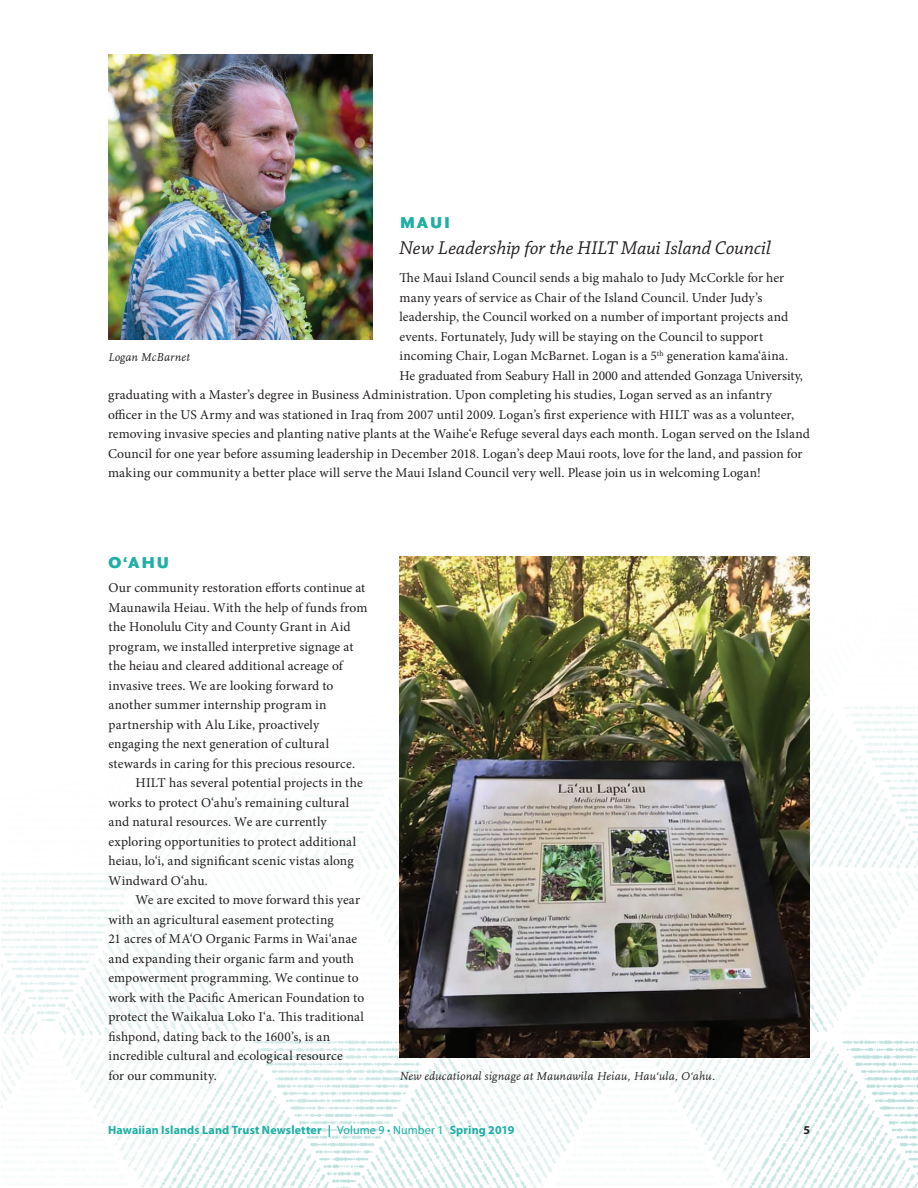
<style>
.page{position:relative;width:918px;height:1188px;background:#fff}
.page>*{position:absolute;margin:0;border:0;box-sizing:border-box;transform-origin:0 0}
.header_3_-_italic{font:italic 19.5px "Chaparral Pro";color:#231f20}
.header_2_-_uc_color{font:900 16.5px "Scala Sans Pro";letter-spacing:.11em;color:#1fafa4}
.tni{font:13.5px/19.5px "Minion Pro";letter-spacing:.005em;color:#231f20}
.txt{font:13.5px/19.5px "Minion Pro";letter-spacing:.01em;color:#231f20}
.figure_caption{font:italic 12px "Scala Pro";letter-spacing:.015em;color:#231f20}
.tni-2{font:700 12px "Myriad Pro";letter-spacing:.01em;color:#1fafa4}
.tni-3{font:700 12px "Myriad Pro";color:#231f20}
.s1{font-family:"Arial"}
.s2{font-weight:400}
</style>
<div class="page">
<img style="left:1px;top:556px;width:917px;height:632px">
<img style="left:108px;top:54px;width:265px;height:285px">
<img style="left:400px;top:556px;width:410px;height:501px">
<p class="header_2_-_uc_color" style="left:400px;top:213px;width:52px">MAUI</p>
<p class="header_3_-_italic" style="left:400px;top:237px;width:373px">New Leadership for the HILT Maui Island Council</p>
<p class="tni" style="left:400px;top:268px;width:386px">The Maui Island Council sends a big mahalo to Judy McCorkle for her</p>
<p class="tni" style="left:400px;top:288px;width:364px">many years of service as Chair of the Island Council. Under Judy’s</p>
<p class="tni" style="left:400px;top:307px;width:390px">leadership, the Council worked on a number of important projects and</p>
<p class="tni" style="left:400px;top:327px;width:365px">events. Fortunately, Judy will be staying on the Council to support</p>
<p class="tni" style="left:400px;top:346px;width:390px">incoming Chair, Logan McBarnet. Logan is a 5<sup>th</sup> generation kama‘āina.</p>
<p class="tni" style="left:400px;top:366px;width:405px">He graduated from Seabury Hall in 2000 and attended Gonzaga University,</p>
<p class="tni" style="left:108px;top:385px;width:666px">graduating with a Master’s degree in Business Administration. Upon completing his studies, Logan served as an infantry</p>
<p class="tni" style="left:108px;top:405px;width:688px">officer in the US Army and was stationed in Iraq from 2007 until 2009. Logan’s first experience with HILT was as a volunteer,</p>
<p class="tni" style="left:108px;top:424px;width:703px">removing invasive species and planting native plants at the Waihe‘e Refuge several days each month. Logan served on the Island</p>
<p class="tni" style="left:108px;top:444px;width:696px">Council for one year before assuming leadership in December 2018. Logan’s deep Maui roots, love for the land, and passion for</p>
<p class="tni" style="left:108px;top:463px;width:654px">making our community a better place will serve the Maui Island Council very well. Please join us in welcoming Logan!</p>
<p class="figure_caption" style="left:108px;top:350px;width:83px">Logan McBarnet</p>
<p class="header_2_-_uc_color" style="left:109px;top:553px;width:62px">O‘AHU</p>
<p class="tni" style="left:109px;top:578px;width:260px">Our community restoration efforts continue at Maunawila Heiau. With the help of funds from the Honolulu City and County Grant in Aid program, we installed interpretive signage at the heiau and cleared additional acreage of invasive trees. We are looking forward to another summer internship program in partnership with Alu Like, proactively engaging the next generation of cultural stewards in caring for this precious resource.</p>
<p class="txt" style="left:109px;top:773px;width:256px;text-indent:27px">HILT has several potential projects in the works to protect O‘ahu’s remaining cultural and natural resources. We are currently exploring opportunities to protect additional heiau, lo<span class="s1">‘</span>i, and significant scenic vistas along Windward O‘ahu.</p>
<p class="txt" style="left:109px;top:890px;width:257px;text-indent:27px">We are excited to move forward this year with an agricultural easement protecting<br>21 acres of MA<span class="s1">‘</span>O Organic Farms in Wai<span class="s1">‘</span>anae and expanding their organic farm and youth empowerment programming. We continue to work with the Pacific American Foundation to protect the Waikalua Loko I‘a. This traditional fishpond, dating back to the 1600’s, is an incredible cultural and ecological resource<br>for our community.</p>
<p class="figure_caption" style="left:400px;top:1069px;width:317px">New educational signage at Maunawila Heiau, Hau‘ula, O‘ahu.</p>
<p class="tni-2" style="left:108px;top:1122px;width:408px">Hawaiian Islands Land Trust Newsletter | <span class="s2">Volume 9 • Number 1</span> Spring 2019</p>
<p class="tni-3" style="left:803px;top:1122px;width:8px">5</p>
</div>
